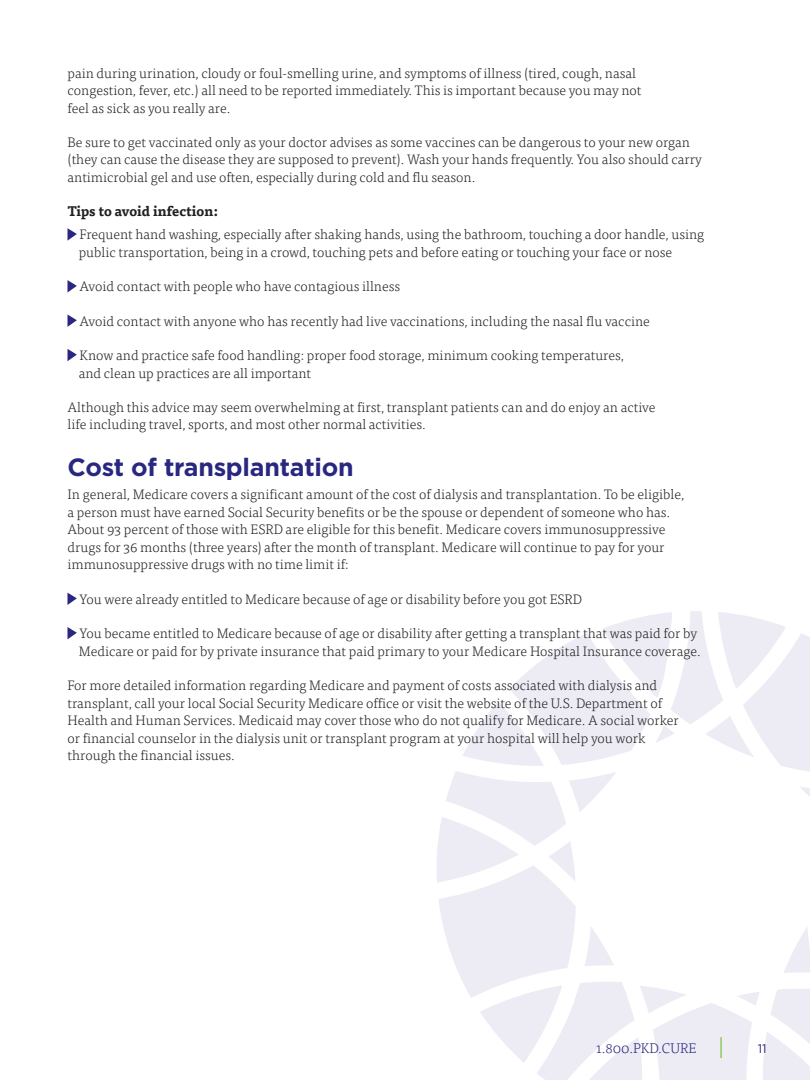
<style>
.page{position:relative;width:810px;height:1080px;background:#fff}
.page>*{position:absolute;margin:0;border:0;box-sizing:border-box;transform-origin:0 0}
.t1{font:700 25px "Gotham";letter-spacing:-.01em;color:#292780}
.t2{font:300 14px "Tisa OT";color:#292780}
.t3{font:300 13.75px/17.5px "Tisa OT";color:#231f20}
.t4{font:700 13.75px "Tisa OT";color:#231f20}
.t5{font:12.5px "Gotham";color:#292780}
</style>
<div class="page">
<svg style="left:437px;top:611px;width:373px;height:469px"></svg>
<svg style="left:68px;top:228px;width:9px;height:13px"></svg>
<svg style="left:68px;top:280px;width:9px;height:12px"></svg>
<svg style="left:68px;top:315px;width:9px;height:12px"></svg>
<svg style="left:68px;top:349px;width:9px;height:12px"></svg>
<svg style="left:68px;top:593px;width:9px;height:12px"></svg>
<svg style="left:68px;top:627px;width:9px;height:12px"></svg>
<hr style="left:720px;top:1037px;width:2px;height:21px;background:#95cb64">
<p class="t3" style="left:68px;top:64px;width:576px">pain during urination, cloudy or foul-smelling urine, and symptoms of illness (tired, cough, nasal congestion, fever, etc.) all need to be reported immediately. This is important because you may not feel as sick as you really are.</p>
<p class="t3" style="left:68px;top:134px;width:636px">Be sure to get vaccinated only as your doctor advises as some vaccines can be dangerous to your new organ (they can cause the disease they are supposed to prevent). Wash your hands frequently. You also should carry antimicrobial gel and use often, especially during cold and flu season.</p>
<p class="t4" style="left:68px;top:203px;width:152px">Tips to avoid infection:</p>
<p class="t3" style="left:79px;top:226px;width:627px">Frequent hand washing, especially after shaking hands, using the bathroom, touching a door handle, using public transportation, being in a crowd, touching pets and before eating or touching your face or nose</p>
<p class="t3" style="left:80px;top:278px;width:322px">Avoid contact with people who have contagious illness</p>
<p class="t3" style="left:80px;top:312px;width:572px">Avoid contact with anyone who has recently had live vaccinations, including the nasal flu vaccine</p>
<p class="t3" style="left:79px;top:347px;width:547px">Know and practice safe food handling: proper food storage, minimum cooking temperatures, and clean up practices are all important</p>
<p class="t3" style="left:67px;top:399px;width:590px">Although this advice may seem overwhelming at first, transplant patients can and do enjoy an active life including travel, sports, and most other normal activities.</p>
<h1 class="t1" style="left:68px;top:451px;width:288px">Cost of transplantation</h1>
<p class="t3" style="left:68px;top:486px;width:618px">In general, Medicare covers a significant amount of the cost of dialysis and transplantation. To be eligible, a person must have earned Social Security benefits or be the spouse or dependent of someone who has.<br>About 93 percent of those with ESRD are eligible for this benefit. Medicare covers immunosuppressive drugs for 36 months (three years) after the month of transplant. Medicare will continue to pay for your immunosuppressive drugs with no time limit if:</p>
<p class="t3" style="left:80px;top:591px;width:504px">You were already entitled to Medicare because of age or disability before you got ESRD</p>
<p class="t3" style="left:79px;top:625px;width:624px">You became entitled to Medicare because of age or disability after getting a transplant that was paid for by<br>Medicare or paid for by private insurance that paid primary to your Medicare Hospital Insurance coverage.</p>
<p class="t3" style="left:67px;top:677px;width:613px">For more detailed information regarding Medicare and payment of costs associated with dialysis and transplant, call your local Social Security Medicare office or visit the website of the U.S. Department of Health and Human Services. Medicaid may cover those who do not qualify for Medicare. A social worker or financial counselor in the dialysis unit or transplant program at your hospital will help you work through the financial issues.</p>
<p class="t2" style="left:596px;top:1040px;width:102px">1.800.PKD.CURE</p>
<p class="t5" style="left:758px;top:1041px;width:10px">11</p>
</div>
